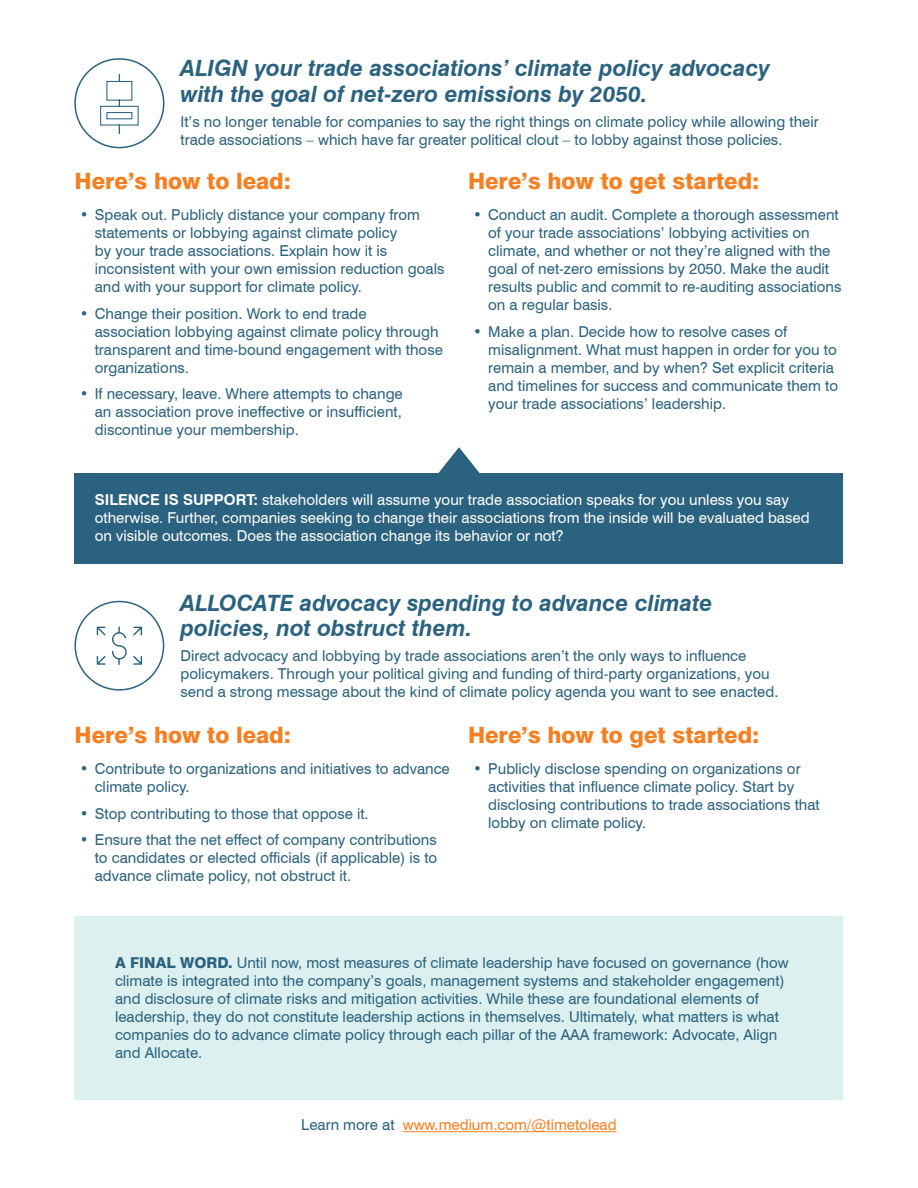
<style>
.page{position:relative;width:918px;height:1188px;background:#fff}
.page>*{position:absolute;margin:0;border:0;box-sizing:border-box;transform-origin:0 0}
.AAA_Subhead{font:italic 700 22.5px/25.5px "Swiss 721 BT";color:#2b627f}
.t1{font:800 22.5px "Swiss 721 BT";color:#f57f21}
.Indented_Bullets{font:15px/18px "Swiss 721 BT";color:#2b627f}
.Body{font:15px/18px "Swiss 721 BT";color:#2b627f}
.Body-2{font:15px/18px "Swiss 721 BT";color:#fff}
.t2{font:15px "Swiss 721 BT";color:#f57f21}
.s1{font-weight:700}
.s2{font-weight:800}
.s3{color:#2b627f}
</style>
<div class="page">
<svg style="left:100px;top:74px;width:39px;height:60px"></svg>
<div style="left:74px;top:58px;width:90px;height:90px;border:2px solid #2b627f;border-radius:50%"></div>
<svg style="left:97px;top:626px;width:45px;height:39px"></svg>
<div style="left:74px;top:601px;width:90px;height:90px;border:2px solid #2b627f;border-radius:50%"></div>
<div style="left:75px;top:916px;width:768px;height:183px;background:#dcf0ef"></div>
<div style="left:75px;top:474px;width:768px;height:90px;background:#2b627f"></div>
<hr style="left:403px;top:1131px;width:214px;height:1px;background:#f57f21">
<svg style="left:433px;top:447px;width:52px;height:27px"></svg>
<p class="AAA_Subhead" style="left:181px;top:55px;width:591px">ALIGN your trade associations’ climate policy advocacy with the goal of net-zero emissions by 2050.</p>
<p class="Body" style="left:181px;top:112px;width:640px">It’s no longer tenable for companies to say the right things on climate policy while allowing their trade associations – which have far greater political clout – to lobby against those policies.</p>
<h3 class="t1" style="left:75px;top:167px;width:218px">Here’s how to lead:</h3>
<p class="Indented_Bullets" style="left:95px;top:206px;width:351px;text-indent:-15px">• Speak out. Publicly distance your company from statements or lobbying against climate policy<br>by your trade associations. Explain how it is inconsistent with your own emission reduction goals and with your support for climate policy.</p>
<p class="Indented_Bullets" style="left:95px;top:304px;width:350px;text-indent:-15px">• Change their position. Work to end trade association lobbying against climate policy through transparent and time-bound engagement with those organizations.</p>
<p class="Indented_Bullets" style="left:95px;top:385px;width:310px;text-align:justify;text-indent:-15px">• If necessary, leave. Where attempts to change an association prove ineffective or insufficient, discontinue your membership.</p>
<h3 class="t1" style="left:468px;top:167px;width:293px">Here’s how to get started:</h3>
<p class="Indented_Bullets" style="left:488px;top:206px;width:355px;text-indent:-15px">• Conduct an audit. Complete a thorough assessment of your trade associations’ lobbying activities on climate, and whether or not they’re aligned with the goal of net-zero emissions by 2050. Make the audit results public and commit to re-auditing associations on a regular basis.</p>
<p class="Indented_Bullets" style="left:488px;top:322px;width:351px;text-indent:-15px">• Make a plan. Decide how to resolve cases of misalignment. What must happen in order for you to remain a member, and by when? Set explicit criteria and timelines for success and communicate them to your trade associations’ leadership.</p>
<p class="Body-2" style="left:95px;top:491px;width:716px"><span class="s1">SILENCE IS SUPPORT:</span> stakeholders will assume your trade association speaks for you unless you say otherwise. Further, companies seeking to change their associations from the inside will be evaluated based on visible outcomes. Does the association change its behavior or not?</p>
<p class="AAA_Subhead" style="left:181px;top:590px;width:534px">ALLOCATE advocacy spending to advance climate policies, not obstruct them.</p>
<p class="Body" style="left:181px;top:646px;width:599px">Direct advocacy and lobbying by trade associations aren’t the only ways to influence policymakers. Through your political giving and funding of third-party organizations, you send a strong message about the kind of climate policy agenda you want to see enacted.</p>
<h3 class="t1" style="left:75px;top:721px;width:218px">Here’s how to lead:</h3>
<p class="Indented_Bullets" style="left:95px;top:760px;width:356px;text-indent:-15px">• Contribute to organizations and initiatives to advance climate policy.</p>
<p class="Indented_Bullets" style="left:80px;top:804px;width:290px">• Stop contributing to those that oppose it.</p>
<p class="Indented_Bullets" style="left:95px;top:831px;width:344px;text-align:justify;text-indent:-15px">• Ensure that the net effect of company contributions to candidates or elected officials (if applicable) is to advance climate policy, not obstruct it.</p>
<h3 class="t1" style="left:468px;top:721px;width:293px">Here’s how to get started:</h3>
<p class="Indented_Bullets" style="left:488px;top:760px;width:333px;text-indent:-15px">• Publicly disclose spending on organizations or activities that influence climate policy. Start by disclosing contributions to trade associations that lobby on climate policy.</p>
<p class="Body" style="left:115px;top:953px;width:675px"><span class="s2">A FINAL WORD.</span> Until now, most measures of climate leadership have focused on governance (how climate is integrated into the company’s goals, management systems and stakeholder engagement) and disclosure of climate risks and mitigation activities. While these are foundational elements of leadership, they do not constitute leadership actions in themselves. Ultimately, what matters is what companies do to advance climate policy through each pillar of the AAA framework: Advocate, Align and Allocate.</p>
<h3 class="t2" style="left:301px;top:1116px;width:317px"><span class="s3">Learn more at</span> www.medium.com/@timetolead</h3>
</div>
